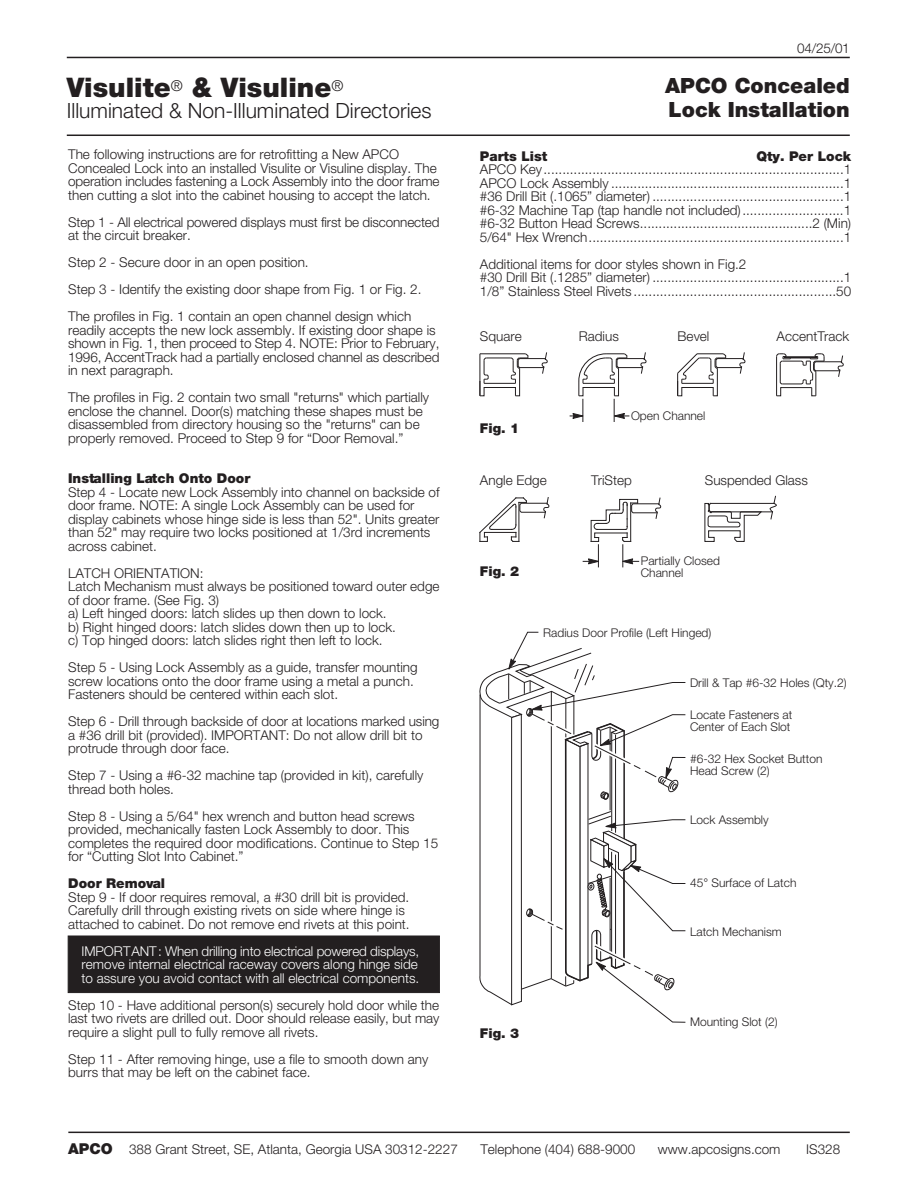
<style>
.page{position:relative;width:918px;height:1188px;background:#fff}
.page>*{position:absolute;margin:0;border:0;box-sizing:border-box;transform-origin:0 0}
.t1{font:900 27px "Helvetica Neue";color:#231f20}
.t2{font:300 21px "Helvetica Neue";color:#231f20}
.t3{font:900 21px/24px "Helvetica Neue";color:#231f20}
.t4{font:300 13.5px/13.5px "Helvetica Neue";color:#231f20}
.t5{font:300 13.5px/13.5px "Helvetica Neue";color:#fff;text-align:justify}
.t6{font:900 13.5px "Helvetica Neue";color:#231f20}
.t7{font:300 12px/12px "Helvetica Neue";color:#231f20}
.s1{font-weight:900;font-size:15px}
</style>
<div class="page">
<div style="left:68px;top:936px;width:372px;height:57px;background:#231f20"></div>
<hr style="left:68px;top:1132px;width:782px;height:1px;background:#231f20">
<hr style="left:67px;top:57px;width:783px;height:1px;background:#231f20">
<hr style="left:67px;top:135px;width:783px;height:1px;background:#231f20">
<svg style="left:776px;top:353px;width:67px;height:44px"></svg>
<svg style="left:677px;top:352px;width:68px;height:45px"></svg>
<svg style="left:479px;top:352px;width:68px;height:45px"></svg>
<svg style="left:479px;top:497px;width:70px;height:45px"></svg>
<svg style="left:769px;top:496px;width:8px;height:23px"></svg>
<hr style="left:711px;top:511px;width:61px;height:1px;background:#231f20">
<hr style="left:711px;top:503px;width:63px;height:1px;background:#231f20">
<svg style="left:704px;top:502px;width:59px;height:40px"></svg>
<svg style="left:570px;top:352px;width:76px;height:70px"></svg>
<svg style="left:583px;top:498px;width:78px;height:69px"></svg>
<svg style="left:479px;top:632px;width:207px;height:502px"></svg>
<h1 class="t1" style="left:67px;top:77px;width:278px">Visulite<sup>®</sup> &amp; Visuline<sup>®</sup></h1>
<h2 class="t2" style="left:67px;top:103px;width:366px">Illuminated &amp; Non-Illuminated Directories</h2>
<p class="t4" style="left:68px;top:149px;width:373px">The following instructions are for retrofitting a New APCO Concealed Lock into an installed Visulite or Visuline display. The operation includes fastening a Lock Assembly into the door frame then cutting a slot into the cabinet housing to accept the latch.</p>
<p class="t4" style="left:68px;top:216px;width:373px">Step 1 - All electrical powered displays must first be disconnected at the circuit breaker.</p>
<p class="t4" style="left:68px;top:250px;width:355px;line-height:27px">Step 2 - Secure door in an open position.<br>Step 3 - Identify the existing door shape from Fig. 1 or Fig. 2.<br>The profiles in Fig. 1 contain an open channel design which</p>
<p class="t4" style="left:68px;top:324px;width:373px">readily accepts the new lock assembly. If existing door shape is shown in Fig. 1, then proceed to Step 4. NOTE: Prior to February, 1996, AccentTrack had a partially enclosed channel as described in next paragraph.</p>
<p class="t4" style="left:68px;top:392px;width:363px">The profiles in Fig. 2 contain two small "returns" which partially enclose the channel. Door(s) matching these shapes must be disassembled from directory housing so the "returns" can be properly removed. Proceed to Step 9 for “Door Removal.”</p>
<p class="t6" style="left:68px;top:473px;width:184px">Installing Latch Onto Door</p>
<p class="t4" style="left:68px;top:486px;width:373px">Step 4 - Locate new Lock Assembly into channel on backside of door frame. NOTE: A single Lock Assembly can be used for display cabinets whose hinge side is less than 52". Units greater than 52" may require two locks positioned at 1/3rd increments across cabinet.</p>
<p class="t4" style="left:68px;top:567px;width:373px">LATCH ORIENTATION:<br>Latch Mechanism must always be positioned toward outer edge of door frame. (See Fig. 3)<br>a) Left hinged doors: latch slides up then down to lock.<br>b) Right hinged doors: latch slides down then up to lock.<br>c) Top hinged doors: latch slides right then left to lock.</p>
<p class="t4" style="left:68px;top:662px;width:351px">Step 5 - Using Lock Assembly as a guide, transfer mounting screw locations onto the door frame using a metal a punch.<br>Fasteners should be centered within each slot.</p>
<p class="t4" style="left:68px;top:716px;width:373px">Step 6 - Drill through backside of door at locations marked using a #36 drill bit (provided). IMPORTANT: Do not allow drill bit to protrude through door face.</p>
<p class="t4" style="left:68px;top:770px;width:357px">Step 7 - Using a #6-32 machine tap (provided in kit), carefully thread both holes.</p>
<p class="t4" style="left:68px;top:810px;width:372px">Step 8 - Using a 5/64" hex wrench and button head screws provided, mechanically fasten Lock Assembly to door. This completes the required door modifications. Continue to Step 15 for “Cutting Slot Into Cabinet.”</p>
<p class="t6" style="left:68px;top:878px;width:99px">Door Removal</p>
<p class="t4" style="left:68px;top:891px;width:343px">Step 9 - If door requires removal, a #30 drill bit is provided.<br>Carefully drill through existing rivets on side where hinge is attached to cabinet. Do not remove end rivets at this point.</p>
<p class="t5" style="left:82px;top:945px;width:339px">IMPORTANT: When drilling into electrical powered displays, remove internal electrical raceway covers along hinge side to assure you avoid contact with all electrical components.</p>
<p class="t4" style="left:68px;top:999px;width:373px;text-align:justify">Step 10 - Have additional person(s) securely hold door while the last two rivets are drilled out. Door should release easily, but may require a slight pull to fully remove all rivets.</p>
<p class="t4" style="left:68px;top:1053px;width:362px">Step 11 - After removing hinge, use a file to smooth down any burrs that may be left on the cabinet face.</p>
<p class="t4" style="left:797px;top:43px;width:54px">04/25/01</p>
<h2 class="t3" style="left:665px;top:76px;width:186px">APCO Concealed<br>Lock Installation</h2>
<p class="t6" style="left:480px;top:151px;width:69px">Parts List</p>
<p class="t6" style="left:756px;top:151px;width:96px">Qty. Per Lock</p>
<p class="t4" style="left:480px;top:164px;width:373px;text-align:justify">APCO Key................................................................................1<br>APCO Lock Assembly ..............................................................1 #36 Drill Bit (.1065” diameter) ...................................................1 #6-32 Machine Tap (tap handle not included)...........................1 #6-32 Button Head Screws..............................................2 (Min)<br>5/64" Hex Wrench....................................................................1</p>
<p class="t4" style="left:480px;top:259px;width:373px">Additional items for door styles shown in Fig.2<br>#30 Drill Bit (.1285” diameter) ...................................................1<br>1/8” Stainless Steel Rivets ......................................................50</p>
<p class="t4" style="left:480px;top:330px;width:43px">Square</p>
<p class="t4" style="left:579px;top:330px;width:42px">Radius</p>
<p class="t4" style="left:678px;top:331px;width:33px">Bevel</p>
<p class="t4" style="left:777px;top:331px;width:74px">AccentTrack</p>
<p class="t6" style="left:480px;top:423px;width:41px">Fig. 1</p>
<p class="t7" style="left:631px;top:411px;width:76px">Open Channel</p>
<p class="t4" style="left:480px;top:475px;width:68px">Angle Edge</p>
<p class="t4" style="left:591px;top:475px;width:42px">TriStep</p>
<p class="t4" style="left:705px;top:475px;width:105px">Suspended Glass</p>
<p class="t6" style="left:480px;top:566px;width:41px">Fig. 2</p>
<p class="t7" style="left:641px;top:556px;width:81px">Partially Closed<br>Channel</p>
<p class="t7" style="left:543px;top:628px;width:170px">Radius Door Profile (Left Hinged)</p>
<p class="t7" style="left:690px;top:677px;width:158px">Drill &amp; Tap #6-32 Holes (Qty.2)</p>
<p class="t7" style="left:690px;top:709px;width:104px">Locate Fasteners at<br>Center of Each Slot</p>
<p class="t7" style="left:690px;top:753px;width:134px">#6-32 Hex Socket Button<br>Head Screw (2)</p>
<p class="t7" style="left:690px;top:815px;width:80px">Lock Assembly</p>
<p class="t7" style="left:690px;top:878px;width:108px">45 Surface of Latch</p>
<p class="t7" style="left:690px;top:927px;width:93px">Latch Mechanism</p>
<p class="t6" style="left:480px;top:1028px;width:41px">Fig. 3</p>
<p class="t7" style="left:690px;top:1016px;width:89px">Mounting Slot (2)</p>
<p class="t4" style="left:68px;top:1144px;width:391px"><span class="s1">APCO</span> 388 Grant Street, SE, Atlanta, Georgia USA 30312-2227</p>
<p class="t4" style="left:480px;top:1144px;width:156px">Telephone (404) 688-9000</p>
<p class="t4" style="left:658px;top:1144px;width:124px">www.apcosigns.com</p>
<p class="t4" style="left:806px;top:1144px;width:36px">IS328</p>
</div>
